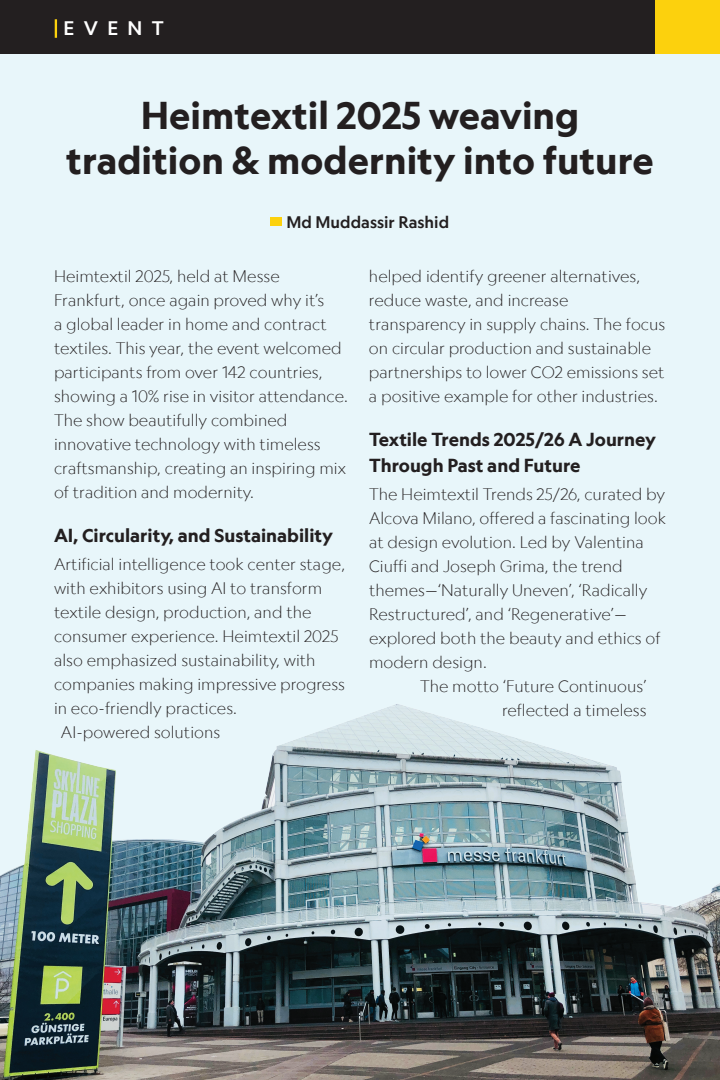
<style>
.page{position:relative;width:720px;height:1080px;background:#e8f6fa}
.page>*{position:absolute;margin:0;border:0;box-sizing:border-box;transform-origin:0 0}
.t1{font:700 37px/44.8px "Geograph Edit";color:#231f20;text-align:center}
.t2{font:500 18.7px "Geograph Edit";letter-spacing:.5em;color:#fff}
.t3{font:700 18px/26px "Geograph Edit";color:#231f20}
.t4{font:300 16px/24px "Geograph Edit";color:#231f20}
.t5{font:500 16px "Geograph Edit";color:#231f20}
</style>
<div class="page">
<svg style="left:271px;top:218px;width:11px;height:8px"></svg>
<div style="left:0;top:0;width:655px;height:54px;background:#231f20"></div>
<svg style="left:55px;top:19px;width:2px;height:19px"></svg>
<div style="left:655px;top:0;width:65px;height:54px;background:#fcd10d"></div>
<img style="left:0;top:704px;width:720px;height:376px">
<p class="t2" style="left:64px;top:17px;width:102px">EVENT</p>
<h1 class="t1" style="left:66px;top:92px;width:589px">Heimtextil 2025 weaving tradition &amp; modernity into future</h1>
<p class="t5" style="left:287px;top:212px;width:164px">Md Muddassir Rashid</p>
<p class="t4" style="left:54px;top:264px;width:296px">Heimtextil 2025, held at Messe Frankfurt, once again proved why it’s<br>a global leader in home and contract textiles. This year, the event welcomed participants from over 142 countries, showing a 10% rise in visitor attendance.<br>The show beautifully combined innovative technology with timeless craftsmanship, creating an inspiring mix of tradition and modernity.</p>
<p class="t3" style="left:54px;top:522px;width:281px">AI, Circularity, and Sustainability</p>
<p class="t4" style="left:54px;top:552px;width:293px">Artificial intelligence took center stage,</p>
<p class="t4" style="left:54px;top:576px;width:270px">with exhibitors using AI to transform</p>
<p class="t4" style="left:54px;top:600px;width:259px">textile design, production, and the</p>
<p class="t4" style="left:54px;top:624px;width:286px">consumer experience. Heimtextil 2025</p>
<p class="t4" style="left:54px;top:648px;width:263px">also emphasized sustainability, with</p>
<p class="t4" style="left:54px;top:672px;width:293px">companies making impressive progress</p>
<p class="t4" style="left:54px;top:696px;width:184px">in eco-friendly practices.</p>
<p class="t4" style="left:61px;top:720px;width:161px">AI-powered solutions</p>
<p class="t4" style="left:369px;top:264px;width:298px">helped identify greener alternatives, reduce waste, and increase transparency in supply chains. The focus on circular production and sustainable partnerships to lower CO2 emissions set a positive example for other industries.</p>
<p class="t3" style="left:369px;top:426px;width:289px">Textile Trends 2025/26 A Journey<br>Through Past and Future</p>
<p class="t4" style="left:369px;top:482px;width:299px">The Heimtextil Trends 25/26, curated by Alcova Milano, offered a fascinating look at design evolution. Led by Valentina Ciuffi and Joseph Grima, the trend themes—‘Naturally Uneven’, ‘Radically Restructured’, and ‘Regenerative’— explored both the beauty and ethics of modern design.</p>
<p class="t4" style="left:420px;top:674px;width:228px;text-align:right">The motto ‘Future Continuous’ reflected a timeless</p>
</div>
